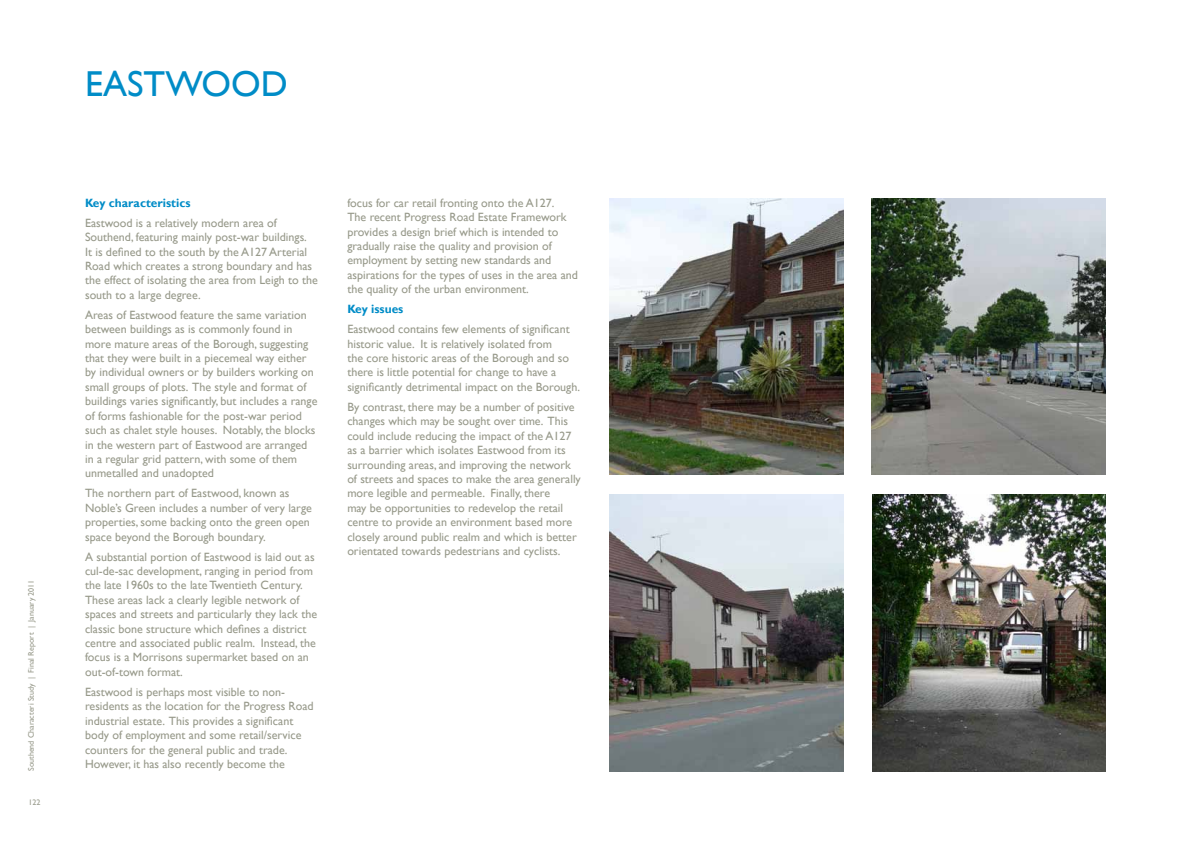
<style>
.page{position:relative;width:1191px;height:842px;background:#fff}
.page>*{position:absolute;margin:0;border:0;box-sizing:border-box;transform-origin:0 0}
.t1{font:36px "Gill Sans";color:#008cc7}
.t2{font:12px/14.4px "Gill Sans";color:#97998a}
.t3{font:700 12px "Gill Sans";color:#008cc7}
.t4{font:8px "Gill Sans";color:#97998a}
</style>
<div class="page">
<img style="left:609px;top:494px;width:234px;height:277px">
<img style="left:609px;top:198px;width:234px;height:276px">
<img style="left:872px;top:494px;width:234px;height:277px">
<img style="left:872px;top:198px;width:234px;height:276px">
<p class="t4" style="left:27px;top:771px;width:193px;rotate:-90deg">Southend Characteri Study | Final Report | January 2011</p>
<p class="t4" style="left:28px;top:798px;width:13px">122</p>
<h1 class="t1" style="left:85px;top:63px;width:204px">EASTWOOD</h1>
<p class="t3" style="left:85px;top:195px;width:107px">Key characteristics</p>
<p class="t2" style="left:85px;top:216px;width:234px">Eastwood is a relatively modern area of Southend, featuring mainly post-war buildings.<br>It is defined to the south by the A127 Arterial Road which creates a strong boundary and has the effect of isolating the area from Leigh to the south to a large degree.</p>
<p class="t2" style="left:85px;top:308px;width:234px">Areas of Eastwood feature the same variation between buildings as is commonly found in more mature areas of the Borough, suggesting that they were built in a piecemeal way either by individual owners or by builders working on small groups of plots. The style and format of buildings varies significantly, but includes a range of forms fashionable for the post-war period such as chalet style houses. Notably, the blocks in the western part of Eastwood are arranged in a regular grid pattern, with some of them unmetalled and unadopted</p>
<p class="t2" style="left:85px;top:486px;width:228px">The northern part of Eastwood, known as Noble’s Green includes a number of very large properties, some backing onto the green open space beyond the Borough boundary.</p>
<p class="t2" style="left:85px;top:550px;width:234px">A substantial portion of Eastwood is laid out as cul-de-sac development, ranging in period from the late 1960s to the late Twentieth Century.<br>These areas lack a clearly legible network of spaces and streets and particularly they lack the classic bone structure which defines a district centre and associated public realm. Instead, the focus is a Morrisons supermarket based on an out-of-town format.</p>
<p class="t2" style="left:85px;top:685px;width:230px">Eastwood is perhaps most visible to non&shy;residents as the location for the Progress Road industrial estate. This provides a significant body of employment and some retail/service counters for the general public and trade.<br>However, it has also recently become the</p>
<p class="t2" style="left:347px;top:196px;width:232px">focus for car retail fronting onto the A127.<br>The recent Progress Road Estate Framework provides a design brief which is intended to gradually raise the quality and provision of employment by setting new standards and aspirations for the types of uses in the area and the quality of the urban environment.</p>
<p class="t3" style="left:347px;top:302px;width:58px">Key issues</p>
<p class="t2" style="left:347px;top:322px;width:234px">Eastwood contains few elements of significant historic value. It is relatively isolated from<br>the core historic areas of the Borough and so there is little potential for change to have a significantly detrimental impact on the Borough.</p>
<p class="t2" style="left:347px;top:400px;width:235px">By contrast, there may be a number of positive changes which may be sought over time. This could include reducing the impact of the A127 as a barrier which isolates Eastwood from its surrounding areas, and improving the network of streets and spaces to make the area generally more legible and permeable. Finally, there<br>may be opportunities to redevelop the retail centre to provide an environment based more closely around public realm and which is better orientated towards pedestrians and cyclists.</p>
</div>
